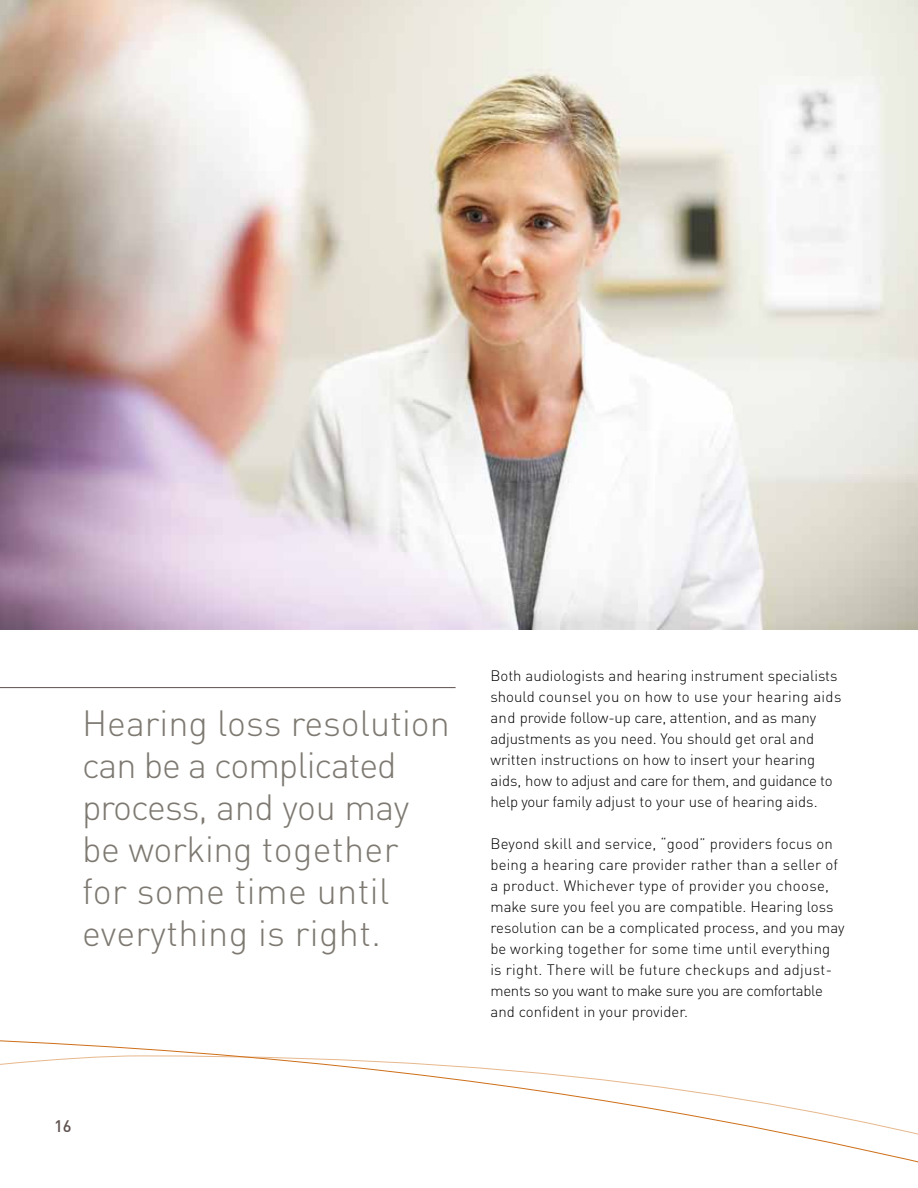
<style>
.page{position:relative;width:918px;height:1188px;background:#fff}
.page>*{position:absolute;margin:0;border:0;box-sizing:border-box;transform-origin:0 0}
.t1{font:300 36px/42px "DINOT";color:#7d7971}
.t2{font:500 16.5px "DINOT";color:#5e514e}
.t3{font:300 15px/21px "DINOT";color:#000}
</style>
<div class="page">
<svg style="left:0;top:1055px;width:918px;height:108px"></svg>
<img style="left:0;top:0;width:918px;height:629px">
<hr style="left:0;top:687px;width:456px;height:1px;background:#5e514e">
<h1 class="t1" style="left:82px;top:702px;width:369px">Hearing loss resolution can be a complicated process, and you may be working together for some time until everything is right.</h1>
<p class="t2" style="left:54px;top:1116px;width:19px">16</p>
<p class="t3" style="left:490px;top:665px;width:352px">Both audiologists and hearing instrument specialists should counsel you on how to use your hearing aids and provide follow-up care, attention, and as many adjustments as you need. You should get oral and written instructions on how to insert your hearing aids, how to adjust and care for them, and guidance to help your family adjust to your use of hearing aids.</p>
<p class="t3" style="left:490px;top:833px;width:356px">Beyond skill and service, “good” providers focus on being a hearing care provider rather than a seller of a product. Whichever type of provider you choose, make sure you feel you are compatible. Hearing loss resolution can be a complicated process, and you may be working together for some time until everything is right. There will be future checkups and adjust&shy;ments so you want to make sure you are comfortable and confident in your provider.</p>
</div>
